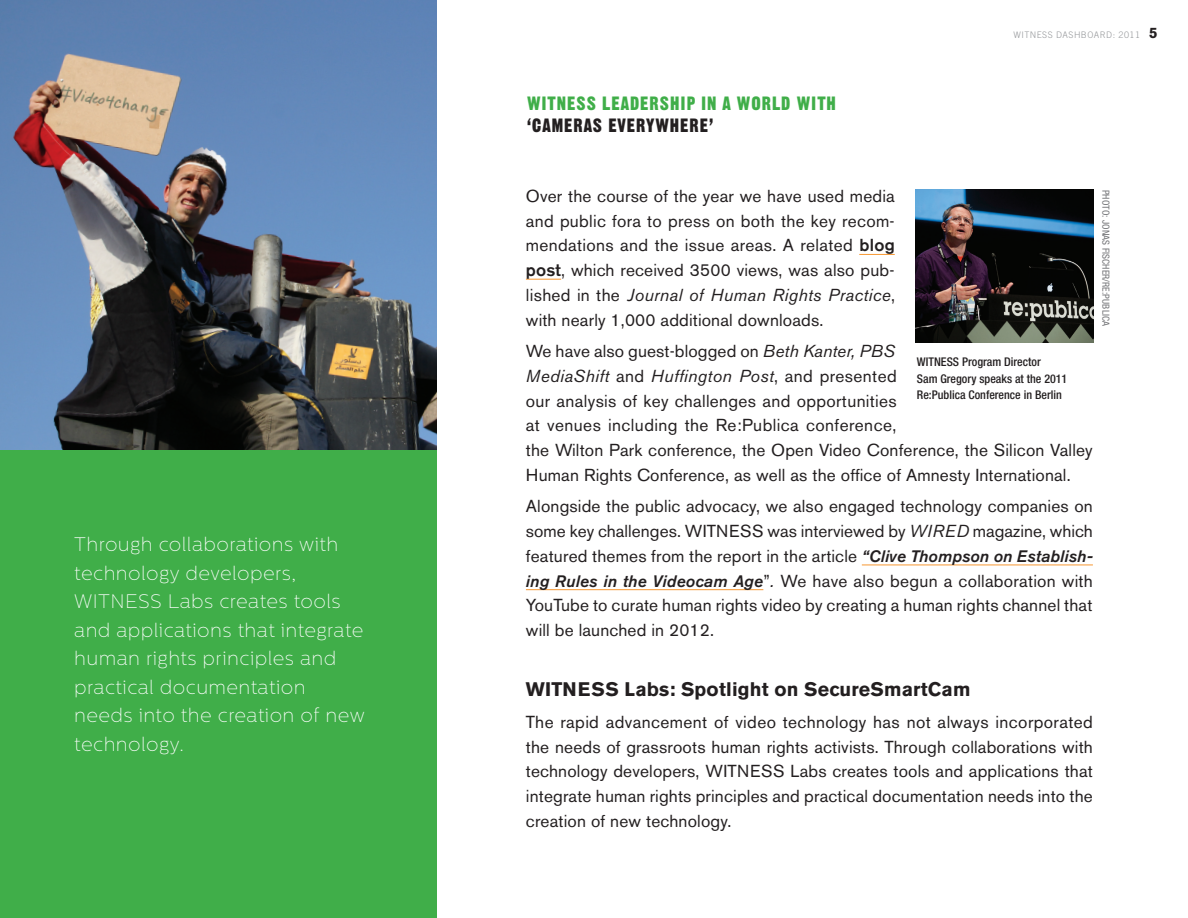
<style>
.page{position:relative;width:1188px;height:918px;background:#fff}
.page>*{position:absolute;margin:0;border:0;box-sizing:border-box;transform-origin:0 0}
.t1{font:100 19.5px/28.5px "Centrale Sans";letter-spacing:.02em;color:#fff}
.t2{font:700 19.5px "Akzidenz Grotesk BE";letter-spacing:.01em;color:#231f20}
.t3{font:18.75px "Gothic Thirteen";letter-spacing:.05em;color:#40ae49}
.t4{font:18.75px "Gothic Thirteen";letter-spacing:.05em;color:#231f20}
.t5{font:17.25px/24.8px "Akzidenz Grotesk BE";letter-spacing:.01em;color:#231f20;text-align:justify}
.t6{font:500 condensed 12px/16.5px "Helvetica Neue LT Std";color:#231f20}
.t7{font:condensed 9.75px "Helvetica Neue LT Std";letter-spacing:.01em;color:#717275}
.t8{font:300 9px "Trade Gothic";letter-spacing:.05em;color:#97999c}
.s1{font-family:"Akzidenz Grotesk BE";font-weight:700;font-size:15px;color:#231f20}
.s2{font-weight:500}
.s3{font-style:italic}
.s4{font-weight:500;font-style:italic;font-size:16.5px}
</style>
<div class="page">
<div style="left:0;top:392px;width:436px;height:526px;background:#40ae49"></div>
<hr style="left:859px;top:254px;width:36px;height:1px;background:#f79832">
<hr style="left:526px;top:279px;width:35px;height:1px;background:#f79832">
<hr style="left:862px;top:565px;width:231px;height:1px;background:#f79832">
<hr style="left:526px;top:589px;width:237px;height:1px;background:#f79832">
<img style="left:915px;top:189px;width:179px;height:153px">
<img style="left:0;top:0;width:436px;height:449px">
<p class="t1" style="left:74px;top:530px;width:292px">Through collaborations with technology developers,<br>WITNESS Labs creates tools and applications that integrate human rights principles and practical documentation needs into the creation of new technology.</p>
<p class="t3" style="left:527px;top:91px;width:310px">WITNESS LEADERSHIP IN A WORLD WITH</p>
<p class="t4" style="left:527px;top:114px;width:188px">‘CAMERAS EVERYWHERE’</p>
<p class="t8" style="left:1014px;top:30px;width:146px">WITNESS DASHBOARD: 2011 <span class="s1">5</span></p>
<p class="t5" style="left:526px;top:184px;width:371px">Over the course of the year we have used media and public fora to press on both the key recom&shy;mendations and the issue areas. A related <span class="s2">blog post</span>, which received 3500 views, was also pub&shy;lished in the <span class="s3">Journal of Human Rights Practice</span>, with nearly 1,000 additional downloads.</p>
<p class="t5" style="left:526px;top:339px;width:568px;text-align:left">We have also guest-blogged on <span class="s3">Beth Kanter, PBS<br>MediaShift</span> and <span class="s3">Huffington Post</span>, and presented<br>our analysis of key challenges and opportunities<br>at venues including the Re:Publica conference,<br>the Wilton Park conference, the Open Video Conference, the Silicon Valley Human Rights Conference, as well as the office of Amnesty International.</p>
<p class="t5" style="left:526px;top:494px;width:569px">Alongside the public advocacy, we also engaged technology companies on some key challenges. WITNESS was interviewed by <span class="s3">WIRED</span> magazine, which featured themes from the report in the article <span class="s4">“Clive Thompson on Establish&shy;ing Rules in the Videocam Age</span>”<span class="s3">.</span> We have also begun a collaboration with YouTube to curate human rights video by creating a human rights channel that will be launched in 2012.</p>
<p class="t6" style="left:917px;top:354px;width:152px">WITNESS Program Director<br>Sam Gregory speaks at the 2011<br>Re:Publica Conference in Berlin</p>
<p class="t7" style="left:1112px;top:190px;width:138px;rotate:90deg">photo: Jonas Fischer/re:publica</p>
<p class="t2" style="left:526px;top:678px;width:446px">WITNESS Labs: Spotlight on SecureSmartCam</p>
<p class="t5" style="left:526px;top:710px;width:569px">The rapid advancement of video technology has not always incorporated the needs of grassroots human rights activists. Through collaborations with technology developers, WITNESS Labs creates tools and applications that integrate human rights principles and practical documentation needs into the creation of new technology.</p>
</div>
